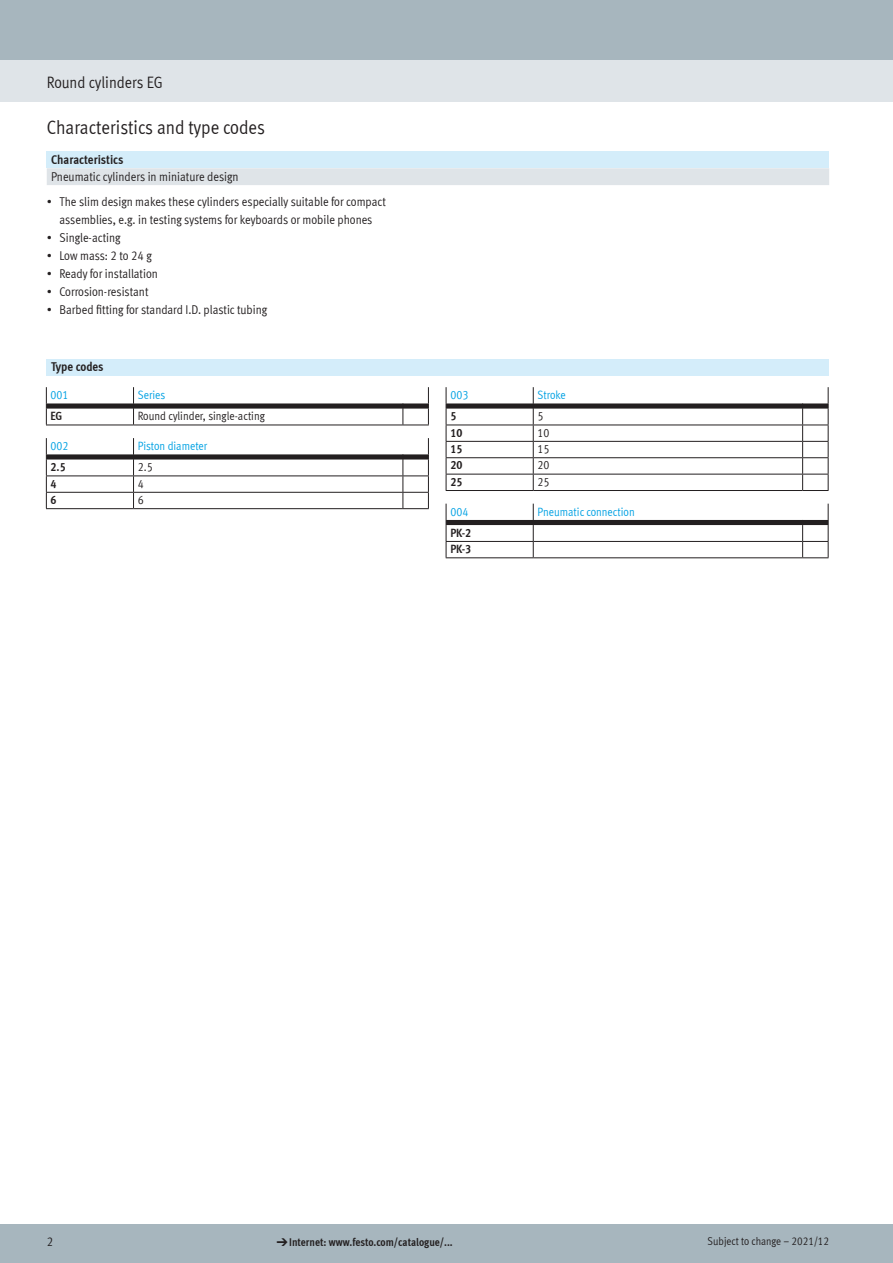
<style>
.page{position:relative;width:893px;height:1263px;background:#fff}
.page>*{position:absolute;margin:0;border:0;box-sizing:border-box;transform-origin:0 0}
.t1{font:19.5px "Meta Cond LF";color:#231f20}
.t2{font:16.5px "Meta Cond LF";color:#231f20}
.t3{font:12.75px/18px "Meta Cond LF";color:#231f20;text-align:center}
.t4{font:700 12.75px "Meta Cond LF";color:#231f20}
.t5{font:12px "Meta Cond LF";color:#00a1e3}
.t6{font:12px "Meta Cond LF";color:#231f20}
.t7{font:700 12px/16.4px "Meta Cond LF";color:#231f20}
.t8{font:700 11.25px "Meta Cond LF";color:#231f20}
.t9{font:11.25px "Meta Cond LF";color:#231f20}
.s1{font-family:"Meto Pict 182";font-weight:400}
</style>
<div class="page">
<div style="left:0;top:1225px;width:893px;height:38px;background:#a7b6be"></div>
<div style="left:0;top:60px;width:893px;height:42px;background:#dfe4e8"></div>
<div style="left:0;top:0;width:893px;height:60px;background:#a7b6be"></div>
<div style="left:47px;top:151px;width:782px;height:17px;background:#d4edfa"></div>
<div style="left:47px;top:168px;width:782px;height:17px;background:#dfe4e8"></div>
<div style="left:47px;top:359px;width:782px;height:17px;background:#d4edfa"></div>
<svg style="left:46px;top:387px;width:383px;height:39px"></svg>
<svg style="left:46px;top:438px;width:383px;height:71px"></svg>
<svg style="left:446px;top:387px;width:383px;height:104px"></svg>
<svg style="left:446px;top:504px;width:383px;height:54px"></svg>
<p class="t2" style="left:47px;top:72px;width:117px">Round cylinders EG</p>
<h1 class="t1" style="left:47px;top:116px;width:220px">Characteristics and type codes</h1>
<p class="t4" style="left:51px;top:151px;width:74px">Characteristics</p>
<p class="t3" style="left:51px;top:167px;width:189px">Pneumatic cylinders in miniature design</p>
<p class="t3" style="left:47px;top:192px;width:341px">• The slim design makes these cylinders especially suitable for compact assemblies, e.g. in testing systems for keyboards or mobile phones</p>
<p class="t3" style="left:47px;top:228px;width:75px">• Single-acting</p>
<p class="t3" style="left:47px;top:246px;width:107px">• Low mass: 2 to 24 g</p>
<p class="t3" style="left:47px;top:264px;width:113px">• Ready for installation</p>
<p class="t3" style="left:47px;top:282px;width:103px">• Corrosion-resistant</p>
<p class="t3" style="left:47px;top:300px;width:222px">• Barbed fitting for standard I.D. plastic tubing</p>
<p class="t4" style="left:51px;top:359px;width:54px">Type codes</p>
<p class="t5" style="left:51px;top:388px;width:19px">001</p>
<p class="t5" style="left:138px;top:388px;width:29px">Series</p>
<p class="t7" style="left:51px;top:408px;width:13px">EG</p>
<p class="t6" style="left:138px;top:409px;width:129px">Round cylinder, single-acting</p>
<p class="t5" style="left:51px;top:439px;width:19px">002</p>
<p class="t5" style="left:138px;top:439px;width:71px">Piston diameter</p>
<p class="t7" style="left:51px;top:458px;width:17px">2.5</p>
<p class="t6" style="left:138px;top:460px;width:16px">2.5</p>
<p class="t7" style="left:51px;top:475px;width:7px">4</p>
<p class="t6" style="left:138px;top:476px;width:7px">4</p>
<p class="t7" style="left:51px;top:491px;width:7px">6</p>
<p class="t6" style="left:138px;top:492px;width:7px">6</p>
<p class="t5" style="left:450px;top:388px;width:19px">003</p>
<p class="t5" style="left:537px;top:388px;width:30px">Stroke</p>
<p class="t7" style="left:450px;top:408px;width:7px">5</p>
<p class="t6" style="left:537px;top:409px;width:7px">5</p>
<p class="t7" style="left:450px;top:424px;width:13px">10</p>
<p class="t6" style="left:537px;top:425px;width:13px">10</p>
<p class="t7" style="left:450px;top:440px;width:13px">15</p>
<p class="t6" style="left:537px;top:441px;width:13px">15</p>
<p class="t7" style="left:450px;top:457px;width:13px">20</p>
<p class="t6" style="left:537px;top:458px;width:13px">20</p>
<p class="t7" style="left:450px;top:473px;width:13px">25</p>
<p class="t6" style="left:537px;top:474px;width:13px">25</p>
<p class="t5" style="left:450px;top:504px;width:19px">004</p>
<p class="t5" style="left:537px;top:504px;width:99px">Pneumatic connection</p>
<p class="t7" style="left:450px;top:524px;width:22px">PK-2<br>PK-3</p>
<p class="t3" style="left:47px;top:1232px;width:8px">2</p>
<p class="t8" style="left:276px;top:1235px;width:178px"><span class="s1">d</span>Internet: www.festo.com/catalogue/...</p>
<p class="t9" style="left:708px;top:1234px;width:123px">Subject to change – 2021/12</p>
</div>
